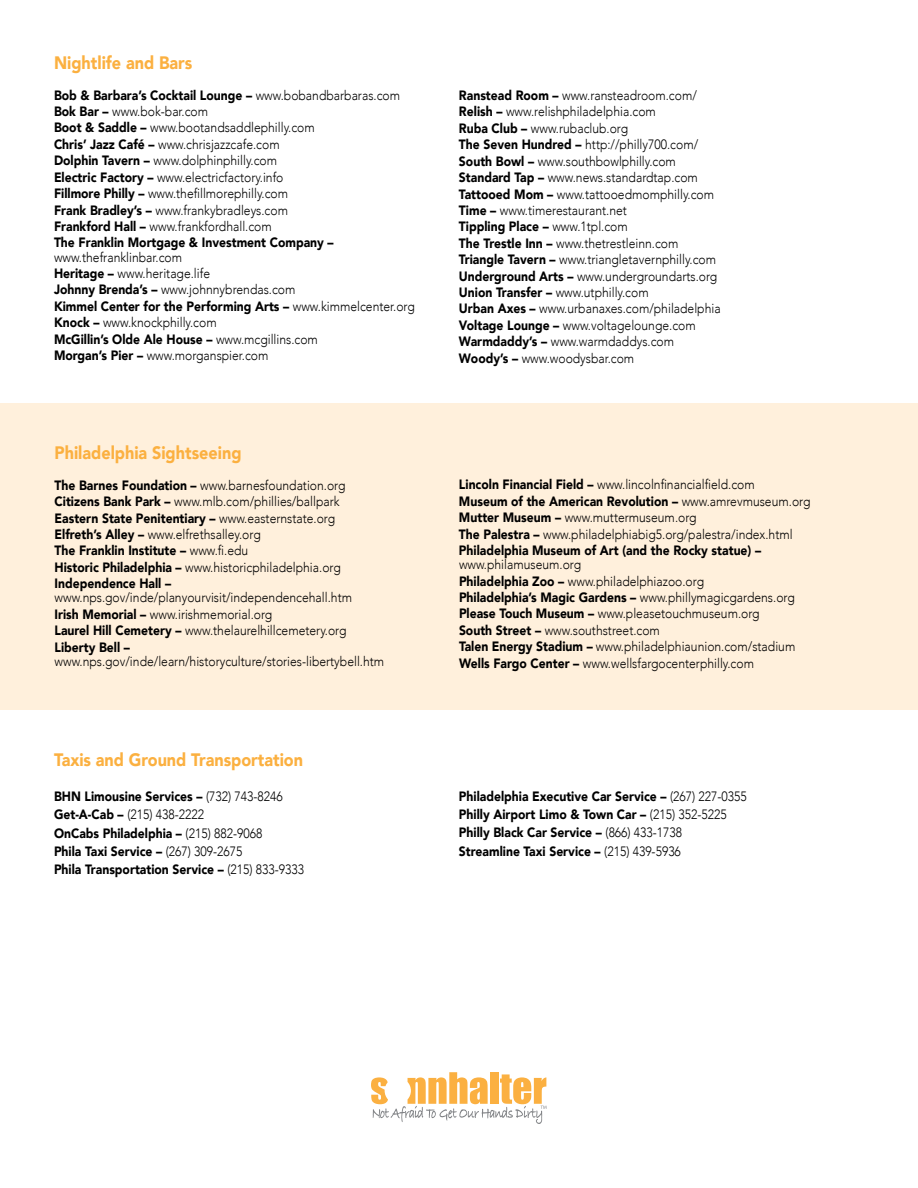
<style>
.page{position:relative;width:918px;height:1188px;background:#fff}
.page>*{position:absolute;margin:0;border:0;box-sizing:border-box;transform-origin:0 0}
.t1{font:900 18px "Avenir";color:#fbb040;scale:.9 1}
.t2{font:300 13.5px/16.4px "Avenir";color:#000;scale:.9 1}
.t3{font:900 13.5px/16.4px "Avenir";color:#000;scale:.9 1}
.s1{font-weight:900}
.s2{font-weight:300}
</style>
<div class="page">
<div style="left:0;top:404px;width:918px;height:306px;background:#fff0dc"></div>
<svg style="left:371px;top:1072px;width:175px;height:52px"></svg>
<h1 class="t1" style="left:54px;top:47px;width:155px">Nightlife and Bars</h1>
<p class="t2" style="left:54px;top:87px;width:386px"><span class="s1">Bob &amp; Barbara’s Cocktail Lounge –</span> www.bobandbarbaras.com <span class="s1">Bok Bar –</span> www.bok-bar.com<br><span class="s1">Boot &amp; Saddle –</span> www.bootandsaddlephilly.com<br><span class="s1">Chris’ Jazz Café –</span> www.chrisjazzcafe.com<br><span class="s1">Dolphin Tavern –</span> www.dolphinphilly.com<br><span class="s1">Electric Factory –</span> www.electricfactory.info<br><span class="s1">Fillmore Philly –</span> www.thefillmorephilly.com<br><span class="s1">Frank Bradley’s –</span> www.frankybradleys.com<br><span class="s1">Frankford Hall –</span> www.frankfordhall.com<br><span class="s1">The Franklin Mortgage &amp; Investment Company –</span></p>
<p class="t2" style="left:54px;top:249px;width:402px">www.thefranklinbar.com<br><span class="s1">Heritage –</span> www.heritage.life<br><span class="s1">Johnny Brenda’s –</span> www.johnnybrendas.com<br><span class="s1">Kimmel Center for the Performing Arts –</span> www.kimmelcenter.org <span class="s1">Knock –</span> www.knockphilly.com<br><span class="s1">McGillin’s Olde Ale House –</span> www.mcgillins.com<br><span class="s1">Morgan’s Pier –</span> www.morganspier.com</p>
<h1 class="t1" style="left:55px;top:437px;width:209px">Philadelphia Sightseeing</h1>
<p class="t3" style="left:55px;top:477px;width:325px">The Barnes Foundation – <span class="s2">www.barnesfoundation.org </span>Citizens Bank Park – <span class="s2">www.mlb.com/phillies/ballpark </span>Eastern State Penitentiary – <span class="s2">www.easternstate.org </span>Elfreth’s Alley – <span class="s2">www.elfrethsalley.org<br></span>The Franklin Institute – <span class="s2">www.fi.edu<br></span>Historic Philadelphia – <span class="s2">www.historicphiladelphia.org </span>Independence Hall –</p>
<p class="t2" style="left:55px;top:590px;width:332px">www.nps.gov/inde/planyourvisit/independencehall.htm <span class="s1">Irish Memorial –</span> www.irishmemorial.org<br><span class="s1">Laurel Hill Cemetery –</span> www.thelaurelhillcemetery.org <span class="s1">Liberty Bell –</span></p>
<p class="t2" style="left:55px;top:653px;width:368px">www.nps.gov/inde/learn/historyculture/stories-libertybell.htm</p>
<p class="t2" style="left:459px;top:87px;width:292px"><span class="s1">Ranstead Room –</span> www.ransteadroom.com/ <span class="s1">Relish –</span> www.relishphiladelphia.com<br><span class="s1">Ruba Club –</span> www.rubaclub.org<br><span class="s1">The Seven Hundred –</span> http://philly700.com/ <span class="s1">South Bowl –</span> www.southbowlphilly.com <span class="s1">Standard Tap –</span> www.news.standardtap.com <span class="s1">Tattooed Mom –</span> www.tattooedmomphilly.com <span class="s1">Time –</span> www.timerestaurant.net<br><span class="s1">Tippling Place –</span> www.1tpl.com<br><span class="s1">The Trestle Inn –</span> www.thetrestleinn.com <span class="s1">Triangle Tavern –</span> www.triangletavernphilly.com <span class="s1">Underground Arts –</span> www.undergroundarts.org <span class="s1">Union Transfer –</span> www.utphilly.com<br><span class="s1">Urban Axes –</span> www.urbanaxes.com/philadelphia <span class="s1">Voltage Lounge –</span> www.voltagelounge.com <span class="s1">Warmdaddy’s –</span> www.warmdaddys.com <span class="s1">Woody’s –</span> www.woodysbar.com</p>
<p class="t3" style="left:459px;top:476px;width:392px">Lincoln Financial Field – <span class="s2">www.lincolnfinancialfield.com<br></span>Museum of the American Revolution – <span class="s2">www.amrevmuseum.org </span>Mutter Museum – <span class="s2">www.muttermuseum.org<br></span>The Palestra – <span class="s2">www.philadelphiabig5.org/palestra/index.html </span>Philadelphia Museum of Art (and the Rocky statue) –</p>
<p class="t2" style="left:459px;top:556px;width:375px">www.philamuseum.org<br><span class="s1">Philadelphia Zoo –</span> www.philadelphiazoo.org<br><span class="s1">Philadelphia’s Magic Gardens –</span> www.phillymagicgardens.org <span class="s1">Please Touch Museum –</span> www.pleasetouchmuseum.org <span class="s1">South Street –</span> www.southstreet.com<br><span class="s1">Talen Energy Stadium –</span> www.philadelphiaunion.com/stadium <span class="s1">Wells Fargo Center –</span> www.wellsfargocenterphilly.com</p>
<h1 class="t1" style="left:54px;top:745px;width:278px">Taxis and Ground Transportation</h1>
<p class="t3" style="left:54px;top:787px;width:279px;line-height:18.3px">BHN Limousine Services – <span class="s2">(732) 743-8246<br></span>Get-A-Cab – <span class="s2">(215) 438-2222<br></span>OnCabs Philadelphia – <span class="s2">(215) 882-9068<br></span>Phila Taxi Service – <span class="s2">(267) 309-2675<br></span>Phila Transportation Service – <span class="s2">(215) 833-9333</span></p>
<p class="t3" style="left:459px;top:787px;width:321px;line-height:18.3px">Philadelphia Executive Car Service – <span class="s2">(267) 227-0355<br></span>Philly Airport Limo &amp; Town Car – <span class="s2">(215) 352-5225<br></span>Philly Black Car Service – <span class="s2">(866) 433-1738<br></span>Streamline Taxi Service – <span class="s2">(215) 439-5936</span></p>
</div>
